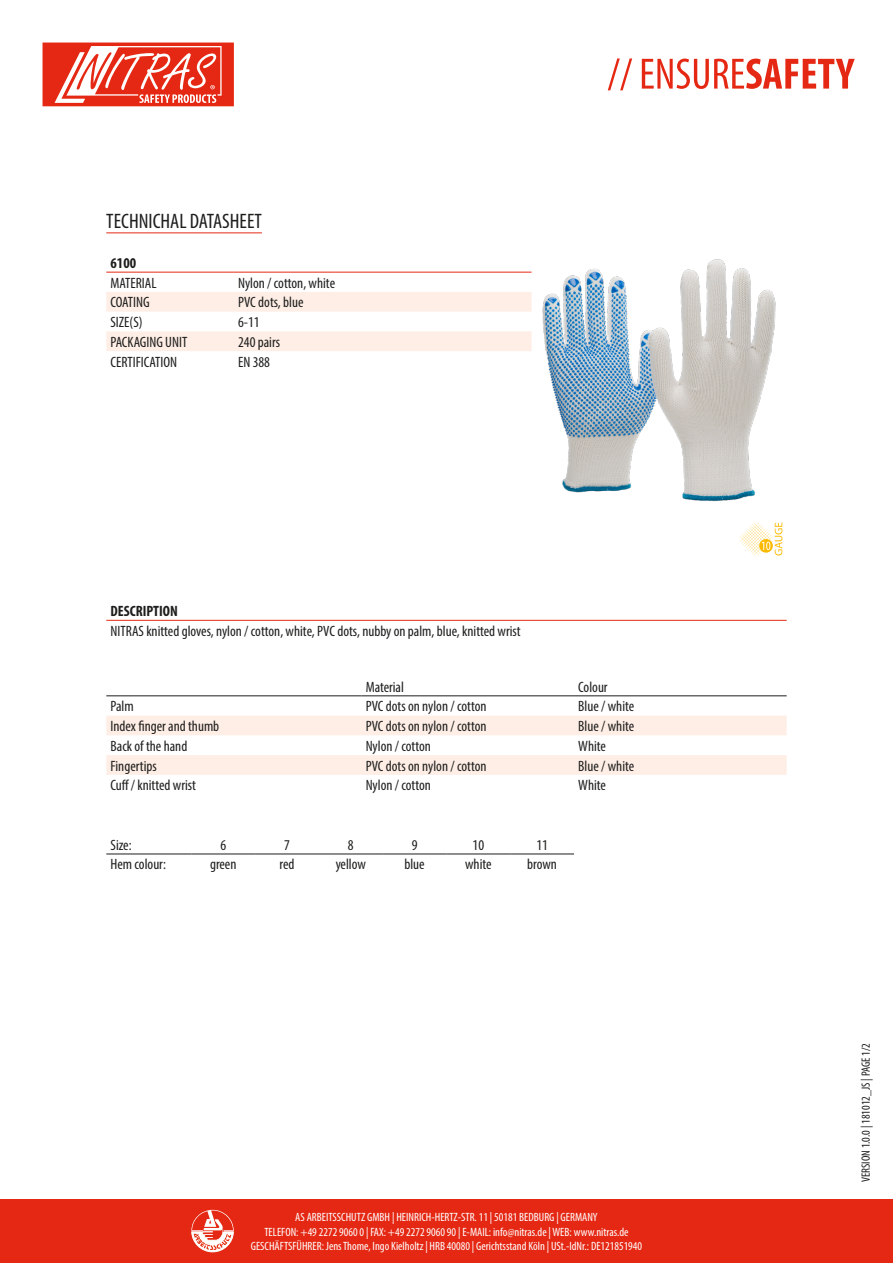
<style>
.page{position:relative;width:893px;height:1263px;background:#fff}
.page>*{position:absolute;margin:0;border:0;box-sizing:border-box;transform-origin:0 0}
.t1{font:condensed 21px "Myriad Pro";color:#1d1d1b}
.t2{font:condensed 15px "Myriad Pro";color:#1d1d1b}
.t3{font:700 condensed 15px "Myriad Pro";color:#1d1d1b}
.t4{font:condensed 12px/14.4px "Myriad Pro";color:#fff;text-align:center}
.t5{font:condensed 12px "Myriad Pro";color:#1d1d1b}
</style>
<div class="page">
<div style="left:0;top:1199px;width:893px;height:64px;background:#e52813"></div>
<svg style="left:608px;top:58px;width:247px;height:32px"></svg>
<svg style="left:191px;top:1210px;width:43px;height:42px"></svg>
<svg style="left:43px;top:43px;width:191px;height:63px"></svg>
<hr style="left:106px;top:232px;width:156px;height:1px;background:#e52813">
<svg style="left:106px;top:292px;width:425px;height:59px"></svg>
<hr style="left:106px;top:272px;width:128px;height:1px;background:#e52813">
<hr style="left:234px;top:272px;width:297px;height:1px;background:#e52813">
<img style="left:531px;top:259px;width:245px;height:243px">
<svg style="left:740px;top:523px;width:42px;height:32px"></svg>
<hr style="left:106px;top:620px;width:681px;height:1px;background:#e52813">
<svg style="left:106px;top:696px;width:681px;height:20px"></svg>
<svg style="left:106px;top:716px;width:681px;height:59px"></svg>
<hr style="left:106px;top:695px;width:255px;height:1px;background:#1d1d1b">
<hr style="left:361px;top:695px;width:213px;height:1px;background:#1d1d1b">
<hr style="left:574px;top:695px;width:213px;height:1px;background:#1d1d1b">
<hr style="left:106px;top:854px;width:85px;height:1px;background:#1d1d1b">
<hr style="left:191px;top:854px;width:64px;height:1px;background:#1d1d1b">
<hr style="left:255px;top:854px;width:64px;height:1px;background:#1d1d1b">
<hr style="left:319px;top:854px;width:64px;height:1px;background:#1d1d1b">
<hr style="left:383px;top:854px;width:63px;height:1px;background:#1d1d1b">
<hr style="left:446px;top:854px;width:64px;height:1px;background:#1d1d1b">
<hr style="left:510px;top:854px;width:64px;height:1px;background:#1d1d1b">
<p class="t1" style="left:106px;top:209px;width:157px">TECHNICHAL DATASHEET</p>
<p class="t3" style="left:111px;top:253px;width:27px">6100</p>
<p class="t2" style="left:111px;top:274px;width:47px">MATERIAL</p>
<p class="t2" style="left:238px;top:274px;width:98px">Nylon / cotton, white</p>
<p class="t2" style="left:111px;top:293px;width:41px">COATING</p>
<p class="t2" style="left:238px;top:293px;width:67px">PVC dots, blue</p>
<p class="t2" style="left:111px;top:313px;width:34px">SIZE(S)</p>
<p class="t2" style="left:238px;top:313px;width:23px">6-11</p>
<p class="t2" style="left:111px;top:333px;width:78px">PACKAGING UNIT</p>
<p class="t2" style="left:238px;top:333px;width:43px">240 pairs</p>
<p class="t2" style="left:111px;top:353px;width:68px">CERTIFICATION</p>
<p class="t2" style="left:238px;top:353px;width:33px">EN 388</p>
<p class="t3" style="left:111px;top:602px;width:69px">DESCRIPTION</p>
<p class="t2" style="left:111px;top:622px;width:412px">NITRAS knitted gloves, nylon / cotton, white, PVC dots, nubby on palm, blue, knitted wrist</p>
<p class="t2" style="left:366px;top:677px;width:40px">Material</p>
<p class="t2" style="left:578px;top:677px;width:31px">Colour</p>
<p class="t2" style="left:111px;top:697px;width:25px">Palm</p>
<p class="t2" style="left:366px;top:697px;width:122px">PVC dots on nylon / cotton</p>
<p class="t2" style="left:578px;top:697px;width:57px">Blue / white</p>
<p class="t2" style="left:111px;top:717px;width:110px">Index finger and thumb</p>
<p class="t2" style="left:366px;top:717px;width:122px">PVC dots on nylon / cotton</p>
<p class="t2" style="left:578px;top:717px;width:57px">Blue / white</p>
<p class="t2" style="left:111px;top:737px;width:78px">Back of the hand</p>
<p class="t2" style="left:366px;top:737px;width:67px">Nylon / cotton</p>
<p class="t2" style="left:578px;top:737px;width:29px">White</p>
<p class="t2" style="left:111px;top:756px;width:48px">Fingertips</p>
<p class="t2" style="left:366px;top:756px;width:122px">PVC dots on nylon / cotton</p>
<p class="t2" style="left:578px;top:756px;width:57px">Blue / white</p>
<p class="t2" style="left:111px;top:776px;width:87px">Cuff / knitted wrist</p>
<p class="t2" style="left:366px;top:776px;width:67px">Nylon / cotton</p>
<p class="t2" style="left:578px;top:776px;width:29px">White</p>
<p class="t2" style="left:111px;top:836px;width:23px">Size:</p>
<p class="t2" style="left:220px;top:836px;width:7px">6</p>
<p class="t2" style="left:284px;top:836px;width:7px">7</p>
<p class="t2" style="left:348px;top:836px;width:7px">8</p>
<p class="t2" style="left:412px;top:836px;width:7px">9</p>
<p class="t2" style="left:473px;top:836px;width:13px">10</p>
<p class="t2" style="left:536px;top:836px;width:13px">11</p>
<p class="t2" style="left:111px;top:855px;width:57px">Hem colour:</p>
<p class="t2" style="left:210px;top:855px;width:28px">green</p>
<p class="t2" style="left:280px;top:855px;width:16px">red</p>
<p class="t2" style="left:336px;top:855px;width:32px">yellow</p>
<p class="t2" style="left:404px;top:855px;width:22px">blue</p>
<p class="t2" style="left:465px;top:855px;width:28px">white</p>
<p class="t2" style="left:527px;top:855px;width:31px">brown</p>
<p class="t4" style="left:251px;top:1210px;width:393px">AS ARBEITSSCHUTZ GMBH | HEINRICH-HERTZ-STR. 11 | 50181 BEDBURG | GERMANY<br>TELEFON: +49 2272 9060 0 | FAX: +49 2272 9060 90 | E-MAIL: info@nitras.de | WEB: www.nitras.de<br>GESCHÄFTSFÜHRER: Jens Thome, Ingo Kielholtz | HRB 40080 | Gerichtsstand Köln | USt.-IdNr.: DE121851940</p>
<p class="t5" style="left:859px;top:1182px;width:140px;rotate:-90deg">VERSION 1.0.0 | 181012_JS | PAGE 1/2</p>
</div>
